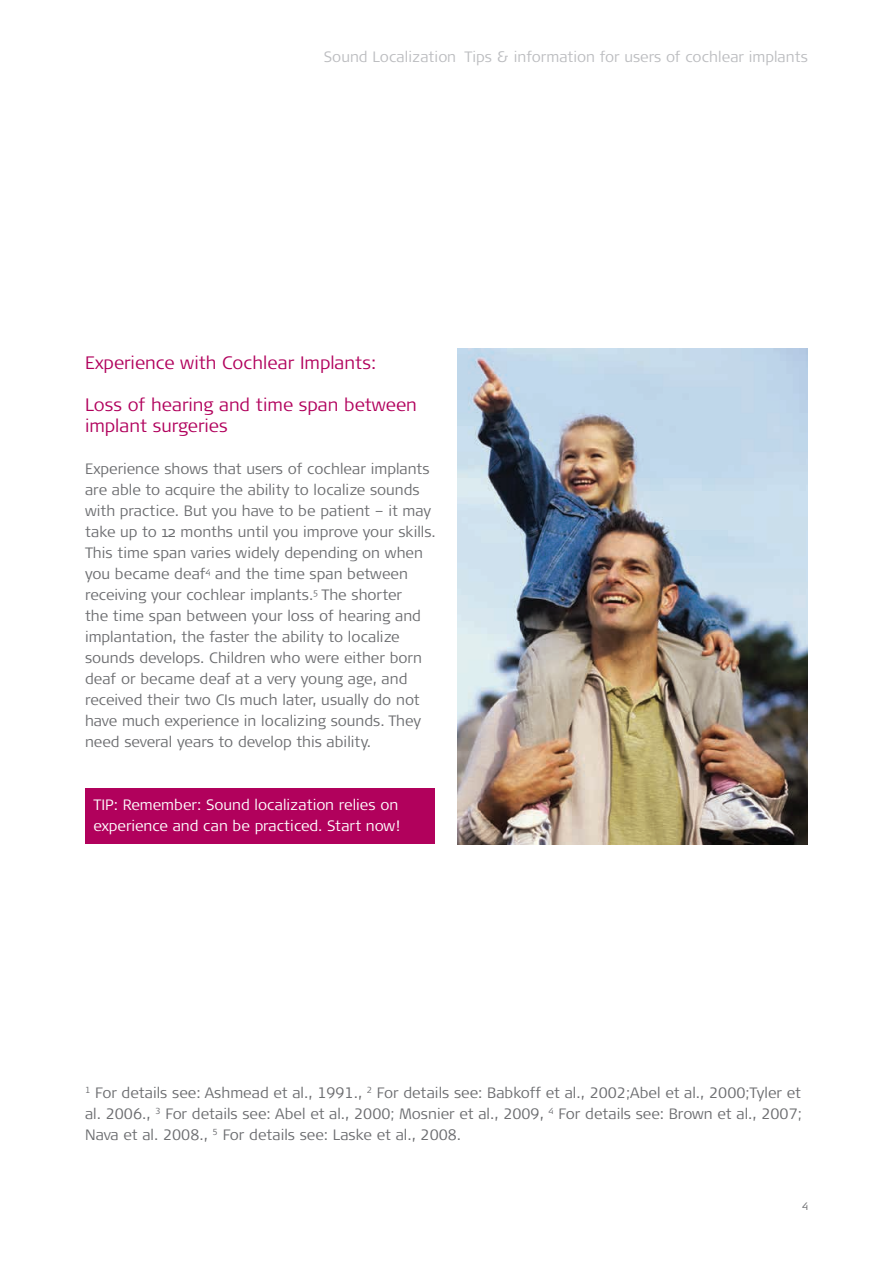
<style>
.page{position:relative;width:893px;height:1263px;background:#fff}
.page>*{position:absolute;margin:0;border:0;box-sizing:border-box;transform-origin:0 0}
.t1{font:300 18px/21px "Signa Pro";color:#b1015c}
.t2{font:300 15px/21px "Signa Pro";color:#6c6d70;text-align:justify}
.t3{font:300 15px/21px "Signa Pro";color:#fff}
.t4{font:300 15px "Signa Pro";color:#bcbdc0}
.t5{font:300 10.5px "Signa Pro";color:#6c6d70}
</style>
<div class="page">
<div style="left:85px;top:789px;width:350px;height:55px;background:#b1015c"></div>
<img style="left:457px;top:349px;width:351px;height:495px">
<p class="t4" style="left:324px;top:47px;width:485px">Sound Localization Tips &amp; information for users of cochlear implants</p>
<p class="t1" style="left:85px;top:351px;width:293px">Experience with Cochlear Implants:</p>
<p class="t1" style="left:85px;top:393px;width:333px">Loss of hearing and time span between implant surgeries</p>
<p class="t2" style="left:85px;top:458px;width:352px;text-align:left">Experience shows that users of cochlear implants are able to acquire the ability to localize sounds with practice. But you have to be patient – it may take up to 12 months until you improve your skills.<br>This time span varies widely depending on when you became deaf<sup>4</sup> and the time span between receiving your cochlear implants.<sup>5</sup> The shorter<br>the time span between your loss of hearing and implantation, the faster the ability to localize sounds develops. Children who were either born deaf or became deaf at a very young age, and received their two CIs much later, usually do not have much experience in localizing sounds. They need several years to develop this ability.</p>
<p class="t3" style="left:94px;top:794px;width:308px">TIP: Remember: Sound localization relies on experience and can be practiced. Start now!</p>
<p class="t2" style="left:85px;top:1081px;width:718px"><sup>1</sup> For details see: Ashmead et al., 1991., <sup>2</sup> For details see: Babkoff et al., 2002;Abel et al., 2000;Tyler et al. 2006., <sup>3</sup> For details see: Abel et al., 2000; Mosnier et al., 2009, <sup>4</sup> For details see: Brown et al., 2007; Nava et al. 2008., <sup>5</sup> For details see: Laske et al., 2008.</p>
<p class="t5" style="left:802px;top:1197px;width:7px">4</p>
</div>
